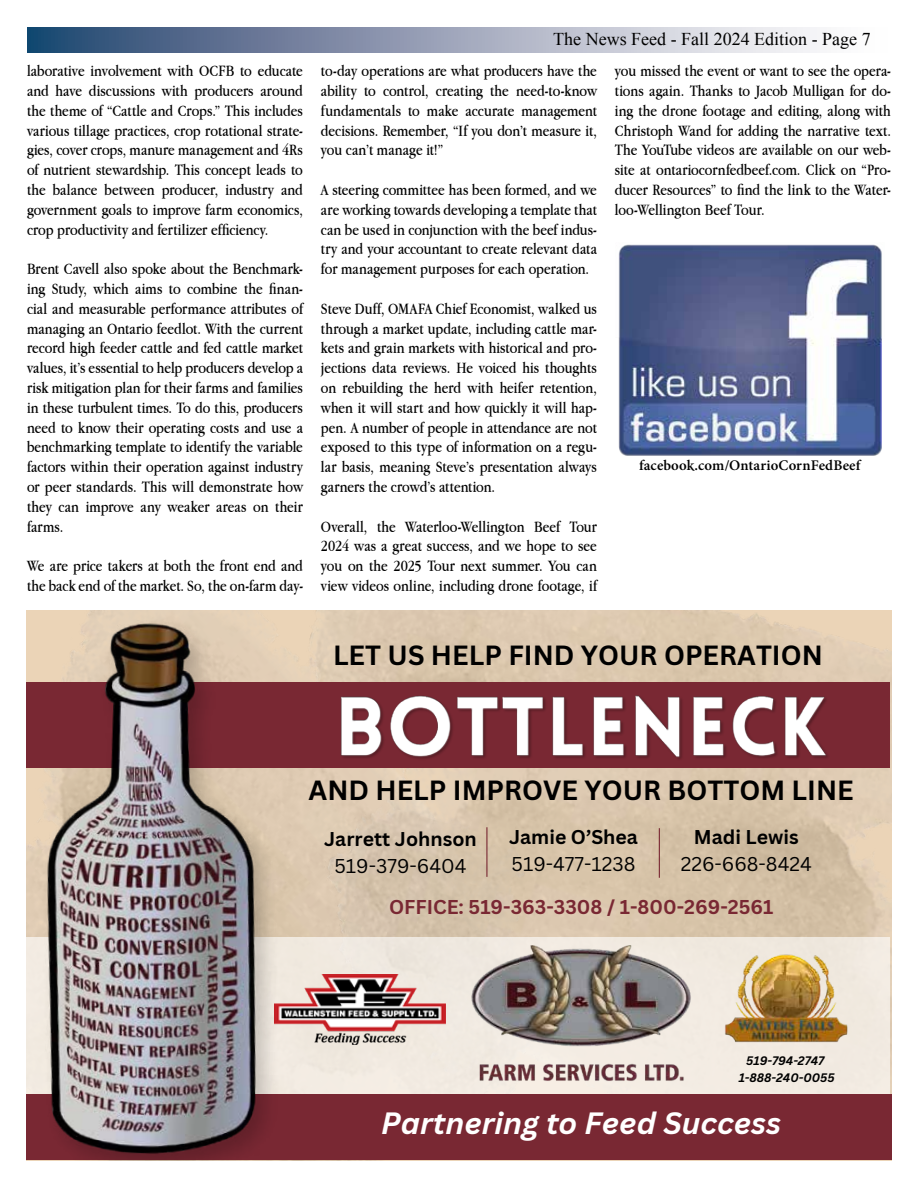
<style>
.page{position:relative;width:918px;height:1188px;background:#fff}
.page>*{position:absolute;margin:0;border:0;box-sizing:border-box;transform-origin:0 0}
.t1{font:italic 700 30px "Canva Sans";color:#fff}
.t2{font:700 27px "Canva Sans";color:#000}
.t3{font:19.5px "Canva Sans";color:#000}
.t4{font:700 19.5px "Canva Sans";color:#792833}
.t5{font:700 19.5px "Canva Sans";color:#000}
.t6{font:18px "Times New Roman";color:#000}
.t7{font:16.5px/19.8px "Apple Garamond";color:#000;text-align:justify}
.t8{font:600 14.7px "Minion Pro";letter-spacing:.01em;color:#000}
.t9{font:italic 700 12px/17px "Canva Sans";color:#000;text-align:center}
</style>
<div class="page">
<svg style="left:27px;top:27px;width:790px;height:25px"></svg>
<img style="left:618px;top:244px;width:264px;height:212px">
<img style="left:330px;top:610px;width:562px;height:551px">
<div style="left:26px;top:1094px;width:866px;height:66px;background:#792833"></div>
<div style="left:26px;top:937px;width:864px;height:157px;background:#f1eae1"></div>
<img style="left:725px;top:954px;width:123px;height:89px">
<img style="left:471px;top:945px;width:220px;height:136px">
<img style="left:330px;top:974px;width:116px;height:71px">
<div style="left:26px;top:682px;width:864px;height:85px;background:#792833"></div>
<img style="left:26px;top:610px;width:304px;height:551px">
<hr style="left:486px;top:827px;width:1px;height:50px;background:#792833">
<hr style="left:659px;top:828px;width:1px;height:50px;background:#792833">
<img style="left:335px;top:695px;width:500px;height:81px">
<p class="t7" style="left:27px;top:61px;width:278px">laborative involvement with OCFB to educate and have discussions with producers around the theme of “Cattle and Crops.” This includes various tillage practices, crop rotational strate&shy;gies, cover crops, manure management and 4Rs of nutrient stewardship. This concept leads to the balance between producer, industry and government goals to improve farm economics, crop productivity and fertilizer efficiency.</p>
<p class="t7" style="left:27px;top:259px;width:278px">Brent Cavell also spoke about the Benchmark&shy;ing Study, which aims to combine the finan&shy;cial and measurable performance attributes of managing an Ontario feedlot. With the current record high feeder cattle and fed cattle market values, it’s essential to help producers develop a risk mitigation plan for their farms and families in these turbulent times. To do this, producers need to know their operating costs and use a benchmarking template to identify the variable factors within their operation against industry or peer standards. This will demonstrate how they can improve any weaker areas on their farms.</p>
<p class="t7" style="left:27px;top:556px;width:278px">We are price takers at both the front end and the back end of the market. So, the on-farm day-</p>
<p class="t6" style="left:553px;top:27px;width:319px">The News Feed - Fall 2024 Edition - Page 7</p>
<p class="t7" style="left:321px;top:61px;width:278px">to-day operations are what producers have the ability to control, creating the need-to-know fundamentals to make accurate management decisions. Remember, “If you don’t measure it, you can’t manage it!”</p>
<p class="t7" style="left:321px;top:180px;width:278px">A steering committee has been formed, and we are working towards developing a template that can be used in conjunction with the beef indus&shy;try and your accountant to create relevant data for management purposes for each operation.</p>
<p class="t7" style="left:321px;top:298px;width:278px">Steve Duff, OMAFA Chief Economist, walked us through a market update, including cattle mar&shy;kets and grain markets with historical and pro&shy;jections data reviews. He voiced his thoughts on rebuilding the herd with heifer retention, when it will start and how quickly it will hap&shy;pen. A number of people in attendance are not exposed to this type of information on a regu&shy;lar basis, meaning Steve’s presentation always garners the crowd’s attention.</p>
<p class="t7" style="left:321px;top:516px;width:278px">Overall, the Waterloo-Wellington Beef Tour 2024 was a great success, and we hope to see you on the 2025 Tour next summer. You can view videos online, including drone footage, if</p>
<p class="t7" style="left:615px;top:61px;width:277px">you missed the event or want to see the opera&shy;tions again. Thanks to Jacob Mulligan for do&shy;ing the drone footage and editing, along with Christoph Wand for adding the narrative text.<br>The YouTube videos are available on our web&shy;site at ontariocornfedbeef.com. Click on “Pro&shy;ducer Resources” to find the link to the Water&shy;loo-Wellington Beef Tour.</p>
<p class="t8" style="left:639px;top:455px;width:223px">facebook.com/OntarioCornFedBeef</p>
<h2 class="t2" style="left:333px;top:639px;width:491px">LET US HELP FIND YOUR OPERATION</h2>
<h2 class="t2" style="left:309px;top:774px;width:547px">AND HELP IMPROVE YOUR BOTTOM LINE</h2>
<p class="t5" style="left:324px;top:827px;width:154px">Jarrett Johnson</p>
<p class="t3" style="left:334px;top:854px;width:134px">519-379-6404</p>
<p class="t5" style="left:509px;top:826px;width:130px">Jamie O’Shea</p>
<p class="t3" style="left:512px;top:853px;width:125px">519-477-1238</p>
<p class="t5" style="left:694px;top:826px;width:106px">Madi Lewis</p>
<p class="t3" style="left:681px;top:853px;width:133px">226-668-8424</p>
<p class="t4" style="left:389px;top:895px;width:386px">OFFICE: 519-363-3308 / 1-800-269-2561</p>
<p class="t9" style="left:739px;top:1052px;width:97px">519-794-2747<br>1-888-240-0055</p>
<h1 class="t1" style="left:381px;top:1105px;width:401px">Partnering to Feed Success</h1>
</div>
